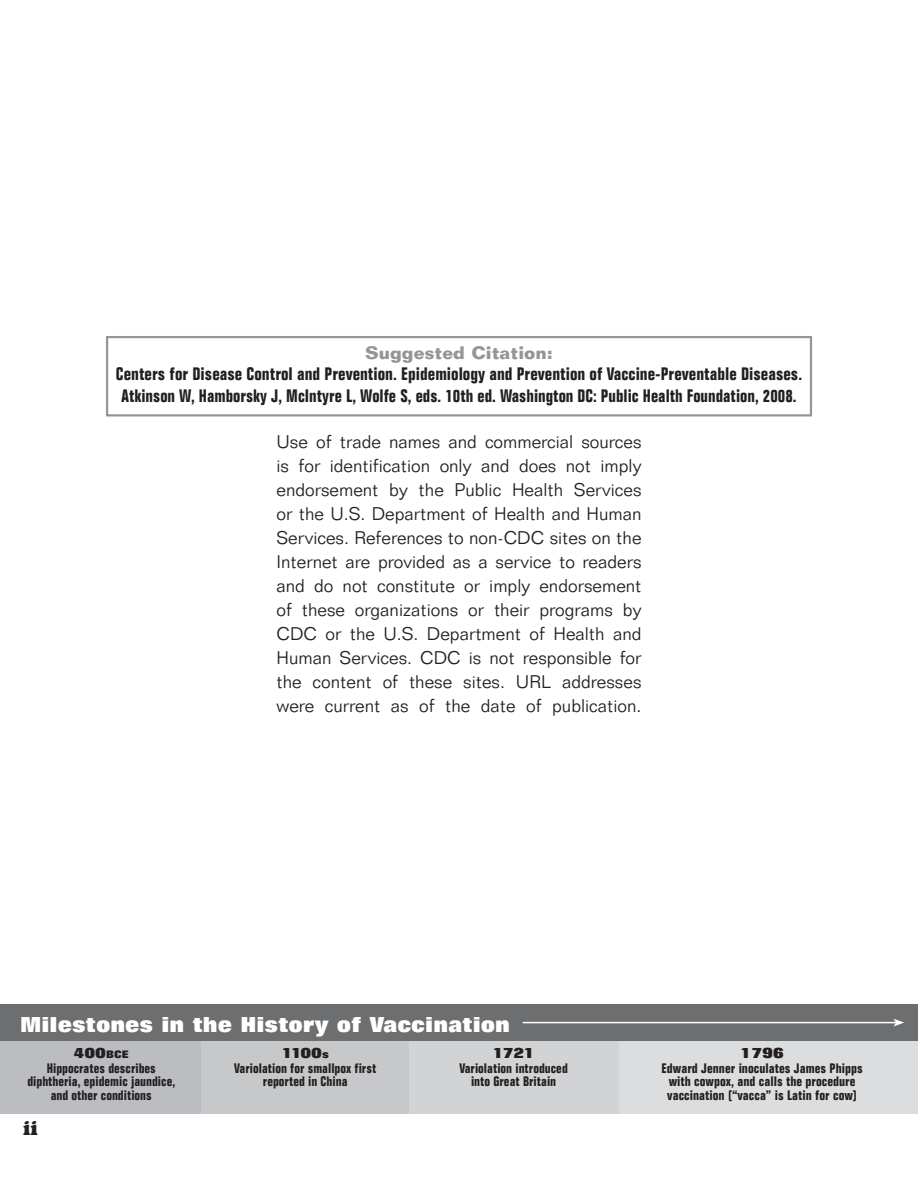
<style>
.page{position:relative;width:918px;height:1188px;background:#fff}
.page>*{position:absolute;margin:0;border:0;box-sizing:border-box;transform-origin:0 0}
.t1{font:800 21px "Folio BT";color:#fff}
.t2{font:19.5px "Goudy Heavyface BT";color:#231f20}
.t3{font:300 18px/24px "Folio BT";color:#231f20;text-align:justify}
.t4{font:700 condensed 17.7px/21.3px "Folio BT";color:#231f20;text-align:center}
.t5{font:800 15px "Folio BT";color:#231f20}
.t6{font:700 condensed 13.5px/13.5px "Folio BT";color:#231f20;text-align:center}
.s1{font-stretch:normal;color:#939598}
.s2{font-size:10.5px}
</style>
<div class="page">
<div style="left:106px;top:336px;width:706px;height:80px;border:2px solid #939598"></div>
<div style="left:0;top:1038px;width:201px;height:76px;background:#bbbdc0"></div>
<div style="left:201px;top:1038px;width:208px;height:76px;background:#c6c8ca"></div>
<div style="left:409px;top:1038px;width:212px;height:76px;background:#d1d3d4"></div>
<div style="left:619px;top:1038px;width:299px;height:76px;background:#dcddde"></div>
<div style="left:0;top:1004px;width:918px;height:37px;background:#6d6e70"></div>
<hr style="left:523px;top:1022px;width:373px;height:1px;background:#fff">
<svg style="left:894px;top:1019px;width:10px;height:7px"></svg>
<p class="t4" style="left:116px;top:344px;width:688px"><span class="s1">Suggested Citation:<br></span>Centers for Disease Control and Prevention. Epidemiology and Prevention of Vaccine-Preventable Diseases.<br>Atkinson W, Hamborsky J, McIntyre L, Wolfe S, eds. 10th ed. Washington DC: Public Health Foundation, 2008.</p>
<p class="t3" style="left:276px;top:432px;width:367px">Use of trade names and commercial sources is for identification only and does not imply endorsement by the Public Health Services or the U.S. Department of Health and Human Services. References to non-CDC sites on the Internet are provided as a service to readers and do not constitute or imply endorsement of these organizations or their programs by CDC or the U.S. Department of Health and Human Services. CDC is not responsible for the content of these sites. URL addresses were current as of the date of publication.</p>
<p class="t1" style="left:20px;top:1011px;width:491px">Milestones in the History of Vaccination</p>
<p class="t5" style="left:74px;top:1043px;width:57px">400<span class="s2">BCE</span></p>
<p class="t5" style="left:282px;top:1043px;width:49px">1100<span class="s2">s</span></p>
<p class="t5" style="left:493px;top:1043px;width:43px">1721</p>
<p class="t5" style="left:740px;top:1043px;width:45px">1796</p>
<p class="t6" style="left:27px;top:1062px;width:149px">Hippocrates describes diphtheria, epidemic jaundice, and other conditions</p>
<p class="t6" style="left:234px;top:1062px;width:144px">Variolation for smallpox first reported in China</p>
<p class="t6" style="left:459px;top:1062px;width:110px">Variolation introduced into Great Britain</p>
<p class="t6" style="left:661px;top:1062px;width:203px">Edward Jenner inoculates James Phipps with cowpox, and calls the procedure vaccination (“vacca” is Latin for cow)</p>
<p class="t2" style="left:23px;top:1116px;width:16px">ii</p>
</div>
